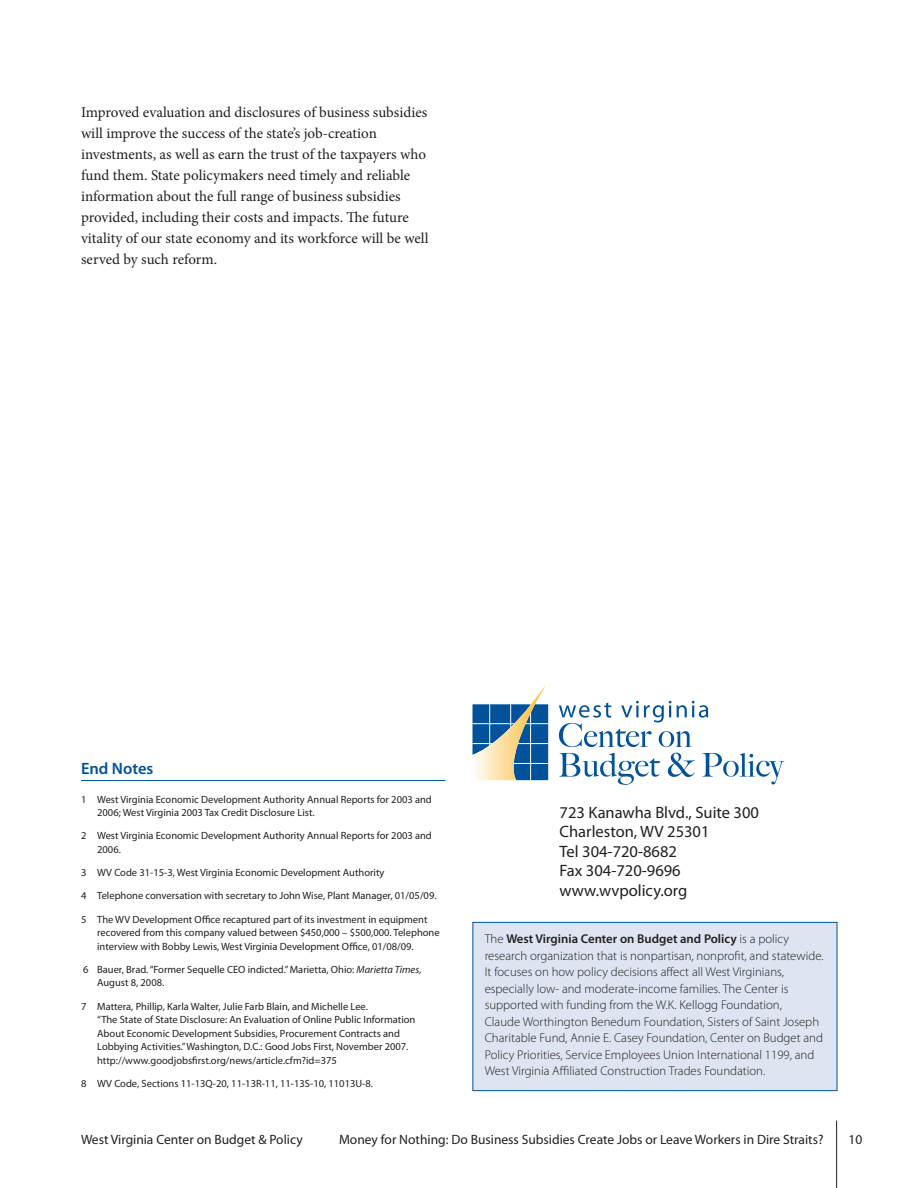
<style>
.page{position:relative;width:918px;height:1188px;background:#fff}
.page>*{position:absolute;margin:0;border:0;box-sizing:border-box;transform-origin:0 0}
.t1{font:16.5px/19.5px "Myriad Pro";color:#231f20}
.Subheads{font:600 16.5px "Myriad Pro";color:#01529a}
.COPY{font:15px/21px "Minion Pro";color:#231f20}
.t2{font:13.5px "Myriad Pro";color:#231f20}
.Subheads-2{font:300 12.75px/16.5px "Myriad Pro";color:#231f20}
.Footnotes{font:10.5px/13.5px "Myriad Pro";color:#231f20}
.s1{font-style:italic}
.s2{font-weight:600}
</style>
<div class="page">
<hr style="left:836px;top:1120px;width:1px;height:68px;background:#231f20">
<div style="left:472px;top:922px;width:365px;height:169px;background:#dee4f1;border:1px solid #01529a"></div>
<hr style="left:81px;top:780px;width:365px;height:1px;background:#01529a">
<svg style="left:472px;top:685px;width:76px;height:95px"></svg>
<svg style="left:559px;top:701px;width:149px;height:46px"></svg>
<svg style="left:559px;top:753px;width:101px;height:32px"></svg>
<svg style="left:668px;top:753px;width:27px;height:24px"></svg>
<svg style="left:702px;top:753px;width:82px;height:31px"></svg>
<p class="COPY" style="left:81px;top:102px;width:349px">Improved evaluation and disclosures of business subsidies will improve the success of the state’s job-creation investments, as well as earn the trust of the taxpayers who fund them. State policymakers need timely and reliable information about the full range of business subsidies provided, including their costs and impacts. The future vitality of our state economy and its workforce will be well served by such reform.</p>
<p class="Subheads" style="left:81px;top:758px;width:74px">End Notes</p>
<p class="Footnotes" style="left:97px;top:792px;width:336px;text-indent:-16px">1 West Virginia Economic Development Authority Annual Reports for 2003 and<br>2006; West Virginia 2003 Tax Credit Disclosure List.</p>
<p class="Footnotes" style="left:97px;top:829px;width:336px;text-indent:-16px">2 West Virginia Economic Development Authority Annual Reports for 2003 and<br>2006.</p>
<p class="Footnotes" style="left:81px;top:866px;width:305px">3 WV Code 31-15-3, West Virginia Economic Development Authority</p>
<p class="Footnotes" style="left:81px;top:889px;width:357px">4 Telephone conversation with secretary to John Wise, Plant Manager, 01/05/09.</p>
<p class="Footnotes" style="left:97px;top:912px;width:344px;text-indent:-16px">5 The WV Development Office recaptured part of its investment in equipment recovered from this company valued between $450,000 – $500,000. Telephone interview with Bobby Lewis, West Virginia Development Office, 01/08/09.</p>
<p class="Footnotes" style="left:97px;top:962px;width:326px;text-indent:-14px">6 Bauer, Brad. “Former Sequelle CEO indicted.” Marietta, Ohio: <span class="s1">Marietta Times</span>,<br>August 8, 2008.</p>
<p class="Footnotes" style="left:97px;top:999px;width:320px;text-indent:-16px">7 Mattera, Phillip, Karla Walter, Julie Farb Blain, and Michelle Lee.<br>“The State of State Disclosure: An Evaluation of Online Public Information About Economic Development Subsidies, Procurement Contracts and Lobbying Activities.” Washington, D.C.: Good Jobs First, November 2007. http://www.goodjobsfirst.org/news/article.cfm?id=375</p>
<p class="Footnotes" style="left:81px;top:1076px;width:294px">8 WV Code, Sections 11-13Q-20, 11-13R-11, 11-13S-10, 11013U-8.</p>
<p class="t1" style="left:560px;top:802px;width:201px">723 Kanawha Blvd., Suite 300</p>
<p class="t1" style="left:560px;top:822px;width:151px">Charleston, WV 25301</p>
<p class="t1" style="left:560px;top:841px;width:123px">Tel 304-720-8682<br>Fax 304-720-9696</p>
<p class="t1" style="left:560px;top:880px;width:129px">www.wvpolicy.org</p>
<p class="Subheads-2" style="left:485px;top:931px;width:340px">The <span class="s2">West Virginia Center on Budget and Policy</span> is a policy research organization that is nonpartisan, nonprofit, and statewide.<br>It focuses on how policy decisions affect all West Virginians, especially low- and moderate-income families. The Center is supported with funding from the W.K. Kellogg Foundation,<br>Claude Worthington Benedum Foundation, Sisters of Saint Joseph Charitable Fund, Annie E. Casey Foundation, Center on Budget and Policy Priorities, Service Employees Union International 1199, and West Virginia Affiliated Construction Trades Foundation.</p>
<p class="t2" style="left:81px;top:1131px;width:223px">West Virginia Center on Budget &amp; Policy</p>
<p class="t2" style="left:339px;top:1131px;width:486px">Money for Nothing: Do Business Subsidies Create Jobs or Leave Workers in Dire Straits?</p>
<p class="t2" style="left:849px;top:1131px;width:15px">10</p>
</div>
